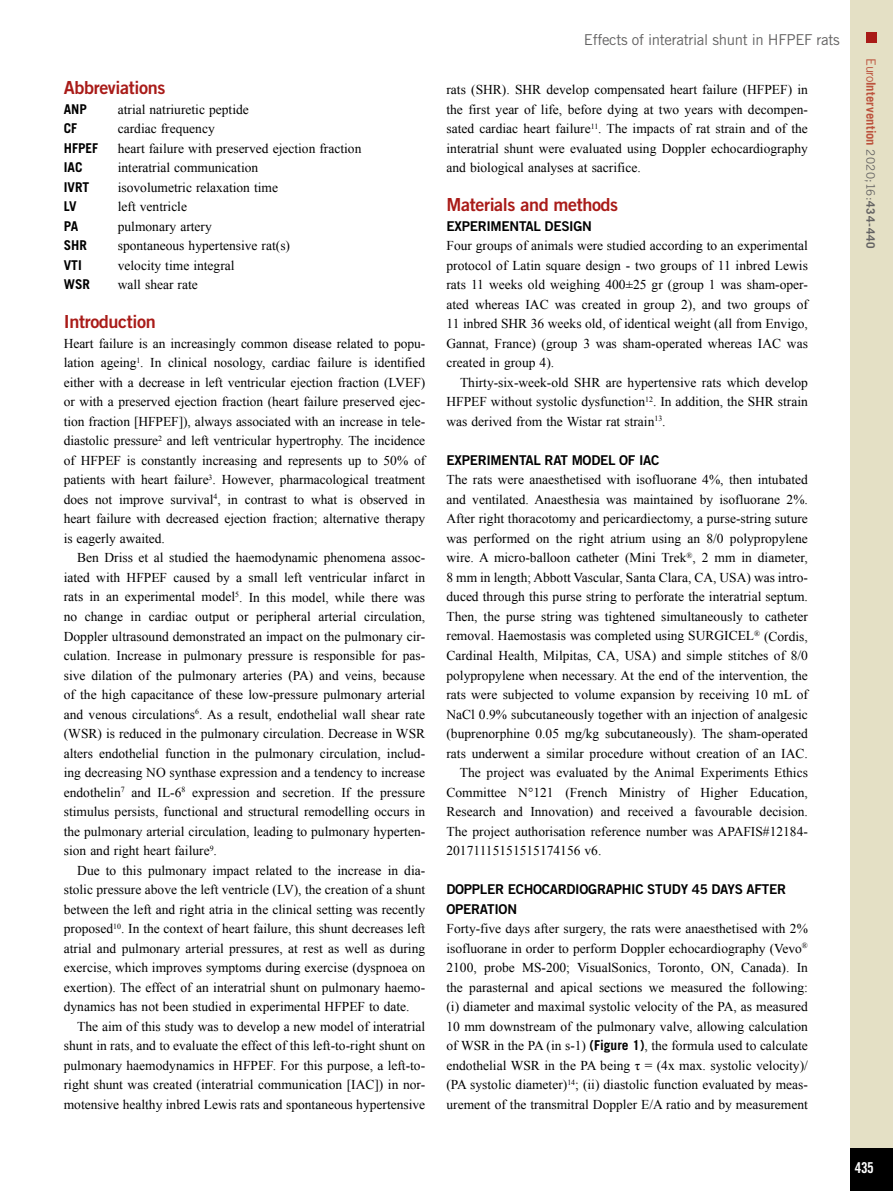
<style>
.page{position:relative;width:893px;height:1191px;background:#fff}
.page>*{position:absolute;margin:0;border:0;box-sizing:border-box;transform-origin:0 0}
.t1{font:18px "Trade Gothic LT Std Bd 2";letter-spacing:-.02em;color:#a91b18}
.t2{font:15px "Trade Gothic LT Std";letter-spacing:-.02em;color:#646363}
.t3{font:15px "Trade Gothic LT Std Bd Cn 20";color:#fff}
.t4{font:13.5px/19.5px "Times New Roman";color:#000;text-align:justify}
.t5{font:13.5px/19.5px "Trade Gothic LT Std Bd 2";letter-spacing:-.02em;color:#000}
.t6{font:700 13.5px "Trade Gothic LT Std";color:#000}
.t7{font:700 12.75px "Trade Gothic LT Std";letter-spacing:.005em;color:#bc533d}
.s1{font-family:"Trade Gothic LT Std";font-weight:700}
.s2{font-weight:400}
.s3{font-weight:400;font-size:11.7px;color:#646363}
.s4{font-size:11.7px;color:#646363}
</style>
<div class="page">
<div style="left:850px;top:0;width:43px;height:1191px;background:#e4e0c5"></div>
<div style="left:850px;top:1148px;width:43px;height:43px;background:#000"></div>
<div style="left:866px;top:32px;width:11px;height:10px;background:#a91b18"></div>
<h1 class="t1" style="left:64px;top:77px;width:103px">Abbreviations</h1>
<p class="t6" style="left:64px;top:101px;width:25px">ANP</p>
<p class="t4" style="left:118px;top:99px;width:133px">atrial natriuretic peptide</p>
<p class="t6" style="left:64px;top:120px;width:15px">CF</p>
<p class="t4" style="left:118px;top:119px;width:98px">cardiac frequency</p>
<p class="t6" style="left:64px;top:140px;width:36px">HFPEF</p>
<p class="t4" style="left:118px;top:138px;width:245px">heart failure with preserved ejection fraction</p>
<p class="t6" style="left:64px;top:159px;width:20px">IAC</p>
<p class="t4" style="left:118px;top:158px;width:142px">interatrial communication</p>
<p class="t6" style="left:64px;top:179px;width:27px">IVRT</p>
<p class="t4" style="left:118px;top:177px;width:162px">isovolumetric relaxation time</p>
<p class="t6" style="left:64px;top:198px;width:14px">LV</p>
<p class="t4" style="left:118px;top:197px;width:71px">left ventricle</p>
<p class="t6" style="left:64px;top:218px;width:16px">PA</p>
<p class="t4" style="left:118px;top:216px;width:96px">pulmonary artery</p>
<p class="t6" style="left:64px;top:237px;width:25px">SHR</p>
<p class="t4" style="left:118px;top:236px;width:174px">spontaneous hypertensive rat(s)</p>
<p class="t6" style="left:64px;top:257px;width:20px">VTI</p>
<p class="t4" style="left:118px;top:255px;width:118px">velocity time integral</p>
<p class="t6" style="left:64px;top:276px;width:28px">WSR</p>
<p class="t4" style="left:118px;top:275px;width:82px">wall shear rate</p>
<h1 class="t1" style="left:64px;top:311px;width:94px">Introduction</h1>
<p class="t4" style="left:64px;top:333px;width:363px">Heart failure is an increasingly common disease related to popu&shy;lation ageing<sup>1</sup>. In clinical nosology, cardiac failure is identified either with a decrease in left ventricular ejection fraction (LVEF) or with a preserved ejection fraction (heart failure preserved ejec&shy;tion fraction [HFPEF]), always associated with an increase in tele&shy;diastolic pressure<sup>2</sup> and left ventricular hypertrophy. The incidence of HFPEF is constantly increasing and represents up to 50% of patients with heart failure<sup>3</sup>. However, pharmacological treatment does not improve survival<sup>4</sup>, in contrast to what is observed in heart failure with decreased ejection fraction; alternative therapy is eagerly awaited.</p>
<p class="t4" style="left:64px;top:548px;width:363px;text-indent:14px">Ben Driss et al studied the haemodynamic phenomena assoc&shy;iated with HFPEF caused by a small left ventricular infarct in rats in an experimental model<sup>5</sup>. In this model, while there was no change in cardiac output or peripheral arterial circulation, Doppler ultrasound demonstrated an impact on the pulmonary cir&shy;culation. Increase in pulmonary pressure is responsible for pas&shy;sive dilation of the pulmonary arteries (PA) and veins, because of the high capacitance of these low-pressure pulmonary arterial and venous circulations<sup>6</sup>. As a result, endothelial wall shear rate (WSR) is reduced in the pulmonary circulation. Decrease in WSR alters endothelial function in the pulmonary circulation, includ&shy;ing decreasing NO synthase expression and a tendency to increase endothelin<sup>7</sup> and IL-6<sup>8</sup> expression and secretion. If the pressure stimulus persists, functional and structural remodelling occurs in the pulmonary arterial circulation, leading to pulmonary hyperten&shy;sion and right heart failure<sup>9</sup>.</p>
<p class="t4" style="left:64px;top:860px;width:363px;text-indent:14px">Due to this pulmonary impact related to the increase in dia&shy;stolic pressure above the left ventricle (LV), the creation of a shunt between the left and right atria in the clinical setting was recently proposed<sup>10</sup>. In the context of heart failure, this shunt decreases left atrial and pulmonary arterial pressures, at rest as well as during exercise, which improves symptoms during exercise (dyspnoea on exertion). The effect of an interatrial shunt on pulmonary haemo&shy;dynamics has not been studied in experimental HFPEF to date.</p>
<p class="t4" style="left:64px;top:1016px;width:363px;text-indent:14px">The aim of this study was to develop a new model of interatrial shunt in rats, and to evaluate the effect of this left-to-right shunt on pulmonary haemodynamics in HFPEF. For this purpose, a left-to&shy;right shunt was created (interatrial communication [IAC]) in nor&shy;motensive healthy inbred Lewis rats and spontaneous hypertensive</p>
<p class="t2" style="left:584px;top:30px;width:257px">Effects of interatrial shunt in HFPEF rats</p>
<p class="t4" style="left:446px;top:80px;width:363px">rats (SHR). SHR develop compensated heart failure (HFPEF) in the first year of life, before dying at two years with decompen&shy;sated cardiac heart failure<sup>11</sup>. The impacts of rat strain and of the interatrial shunt were evaluated using Doppler echocardiography and biological analyses at sacrifice.</p>
<h1 class="t1" style="left:446px;top:194px;width:173px">Materials and methods</h1>
<p class="t5" style="left:446px;top:216px;width:147px">EXPERIMENTAL DESIGN</p>
<p class="t4" style="left:446px;top:236px;width:363px">Four groups of animals were studied according to an experimental protocol of Latin square design - two groups of 11 inbred Lewis rats 11 weeks old weighing 400±25 gr (group 1 was sham-oper&shy;ated whereas IAC was created in group 2), and two groups of 11 inbred SHR 36 weeks old, of identical weight (all from Envigo, Gannat, France) (group 3 was sham-operated whereas IAC was created in group 4).</p>
<p class="t4" style="left:446px;top:372px;width:363px;text-indent:14px">Thirty-six-week-old SHR are hypertensive rats which develop HFPEF without systolic dysfunction<sup>12</sup>. In addition, the SHR strain was derived from the Wistar rat strain<sup>13</sup>.</p>
<p class="t5" style="left:446px;top:450px;width:214px">EXPERIMENTAL RAT MODEL OF IAC</p>
<p class="t4" style="left:446px;top:470px;width:363px">The rats were anaesthetised with isofluorane 4%, then intubated</p>
<p class="t4" style="left:446px;top:489px;width:363px">and ventilated. Anaesthesia was maintained by isofluorane 2%.</p>
<p class="t4" style="left:446px;top:509px;width:363px">After right thoracotomy and pericardiectomy, a purse-string suture</p>
<p class="t4" style="left:446px;top:528px;width:363px">was performed on the right atrium using an 8/0 polypropylene</p>
<p class="t4" style="left:446px;top:548px;width:363px">wire. A micro-balloon catheter (Mini Trek<sup>®</sup>, 2 mm in diameter,</p>
<p class="t4" style="left:446px;top:567px;width:363px">8 mm in length; Abbott Vascular, Santa Clara, CA, USA) was intro-</p>
<p class="t4" style="left:446px;top:587px;width:363px">duced through this purse string to perforate the interatrial septum.</p>
<p class="t4" style="left:446px;top:606px;width:363px">Then, the purse string was tightened simultaneously to catheter</p>
<p class="t4" style="left:446px;top:626px;width:363px">removal. Haemostasis was completed using SURGICEL<sup>®</sup> (Cordis,</p>
<p class="t4" style="left:446px;top:645px;width:363px">Cardinal Health, Milpitas, CA, USA) and simple stitches of 8/0</p>
<p class="t4" style="left:446px;top:665px;width:363px">polypropylene when necessary. At the end of the intervention, the</p>
<p class="t4" style="left:446px;top:684px;width:363px">rats were subjected to volume expansion by receiving 10 mL of</p>
<p class="t4" style="left:446px;top:704px;width:363px">NaCl 0.9% subcutaneously together with an injection of analgesic</p>
<p class="t4" style="left:446px;top:723px;width:363px">(buprenorphine 0.05 mg/kg subcutaneously). The sham-operated</p>
<p class="t4" style="left:446px;top:743px;width:363px">rats underwent a similar procedure without creation of an IAC.</p>
<p class="t4" style="left:460px;top:762px;width:349px">The project was evaluated by the Animal Experiments Ethics</p>
<p class="t4" style="left:446px;top:782px;width:363px">Committee N°121 (French Ministry of Higher Education,</p>
<p class="t4" style="left:446px;top:801px;width:363px">Research and Innovation) and received a favourable decision.</p>
<p class="t4" style="left:446px;top:821px;width:363px">The project authorisation reference number was APAFIS#12184-</p>
<p class="t4" style="left:446px;top:840px;width:156px">20171115151515174156 v6.</p>
<p class="t5" style="left:446px;top:879px;width:341px">DOPPLER ECHOCARDIOGRAPHIC STUDY 45 DAYS AFTER<br>OPERATION</p>
<p class="t4" style="left:446px;top:918px;width:363px">Forty-five days after surgery, the rats were anaesthetised with 2% isofluorane in order to perform Doppler echocardiography (Vevo<sup>® </sup>2100, probe MS-200; VisualSonics, Toronto, ON, Canada). In the parasternal and apical sections we measured the following: (i) diameter and maximal systolic velocity of the PA, as measured 10 mm downstream of the pulmonary valve, allowing calculation of WSR in the PA (in s-1) <span class="s1">(Figure 1)</span>, the formula used to calculate endothelial WSR in the PA being τ = (4x max. systolic velocity)/ (PA systolic diameter)<sup>14</sup>; (ii) diastolic function evaluated by meas&shy;urement of the transmitral Doppler E/A ratio and by measurement</p>
<p class="t7" style="left:879px;top:58px;width:192px;rotate:90deg"><span class="s2">Euro</span>Intervention <span class="s3">2020;16:</span><span class="s4">434-440</span></p>
<p class="t3" style="left:855px;top:1158px;width:21px">435</p>
</div>
